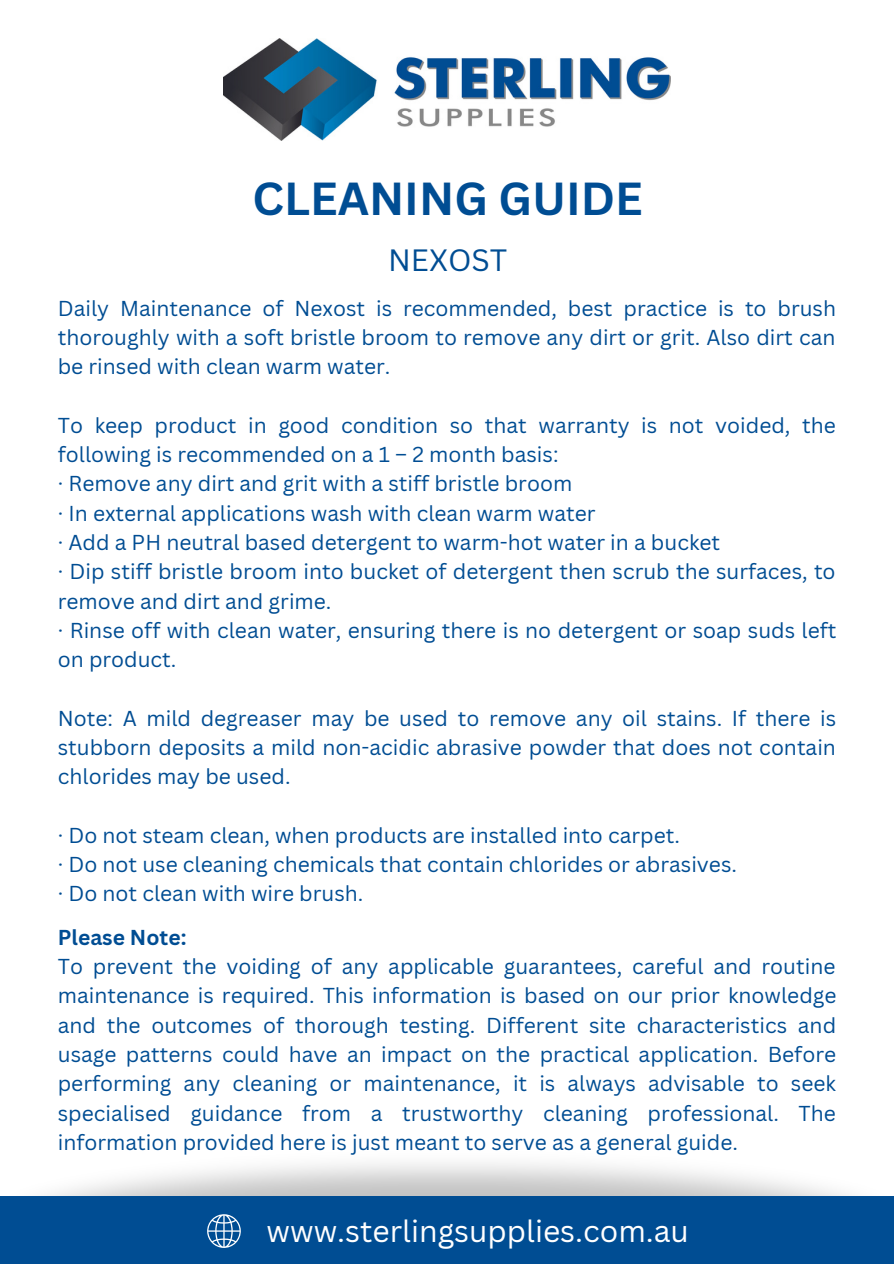
<style>
.page{position:relative;width:894px;height:1264px;background:#fff}
.page>*{position:absolute;margin:0;border:0;box-sizing:border-box;transform-origin:0 0}
.t1{font:700 45px "Canva Sans";color:#004d93}
.t2{font:30px "Canva Sans";color:#fff}
.t3{font:30px "Canva Sans";color:#004d93}
.t4{font:21px/29.2px "Canva Sans";color:#004d93;text-align:justify}
.t5{font:700 21px "Canva Sans";color:#004d93}
</style>
<div class="page">
<img style="left:224px;top:38px;width:446px;height:103px">
<div style="left:0;top:1195px;width:893px;height:68px;background:#004d93"></div>
<svg style="left:207px;top:1214px;width:34px;height:34px"></svg>
<h1 class="t1" style="left:252px;top:167px;width:392px">CLEANING GUIDE</h1>
<h2 class="t3" style="left:388px;top:239px;width:121px">NEXOST</h2>
<p class="t4" style="left:58px;top:293px;width:779px">Daily Maintenance of Nexost is recommended, best practice is to brush thoroughly with a soft bristle broom to remove any dirt or grit. Also dirt can be rinsed with clean warm water.</p>
<p class="t4" style="left:58px;top:410px;width:780px;text-align:left">To keep product in good condition so that warranty is not voided, the following is recommended on a 1 – 2 month basis:<br>· Remove any dirt and grit with a stiff bristle broom<br>· In external applications wash with clean warm water<br>· Add a PH neutral based detergent to warm-hot water in a bucket<br>· Dip stiff bristle broom into bucket of detergent then scrub the surfaces, to remove and dirt and grime.<br>· Rinse off with clean water, ensuring there is no detergent or soap suds left on product.</p>
<p class="t4" style="left:58px;top:703px;width:779px">Note: A mild degreaser may be used to remove any oil stains. If there is stubborn deposits a mild non-acidic abrasive powder that does not contain chlorides may be used.</p>
<p class="t4" style="left:58px;top:820px;width:680px;text-align:left">· Do not steam clean, when products are installed into carpet.<br>· Do not use cleaning chemicals that contain chlorides or abrasives. · Do not clean with wire brush.</p>
<p class="t5" style="left:58px;top:922px;width:130px">Please Note:</p>
<p class="t4" style="left:58px;top:951px;width:780px">To prevent the voiding of any applicable guarantees, careful and routine maintenance is required. This information is based on our prior knowledge and the outcomes of thorough testing. Different site characteristics and usage patterns could have an impact on the practical application. Before performing any cleaning or maintenance, it is always advisable to seek specialised guidance from a trustworthy cleaning professional. The information provided here is just meant to serve as a general guide.</p>
<h2 class="t2" style="left:266px;top:1209px;width:424px">www.sterlingsupplies.com.au</h2>
</div>
